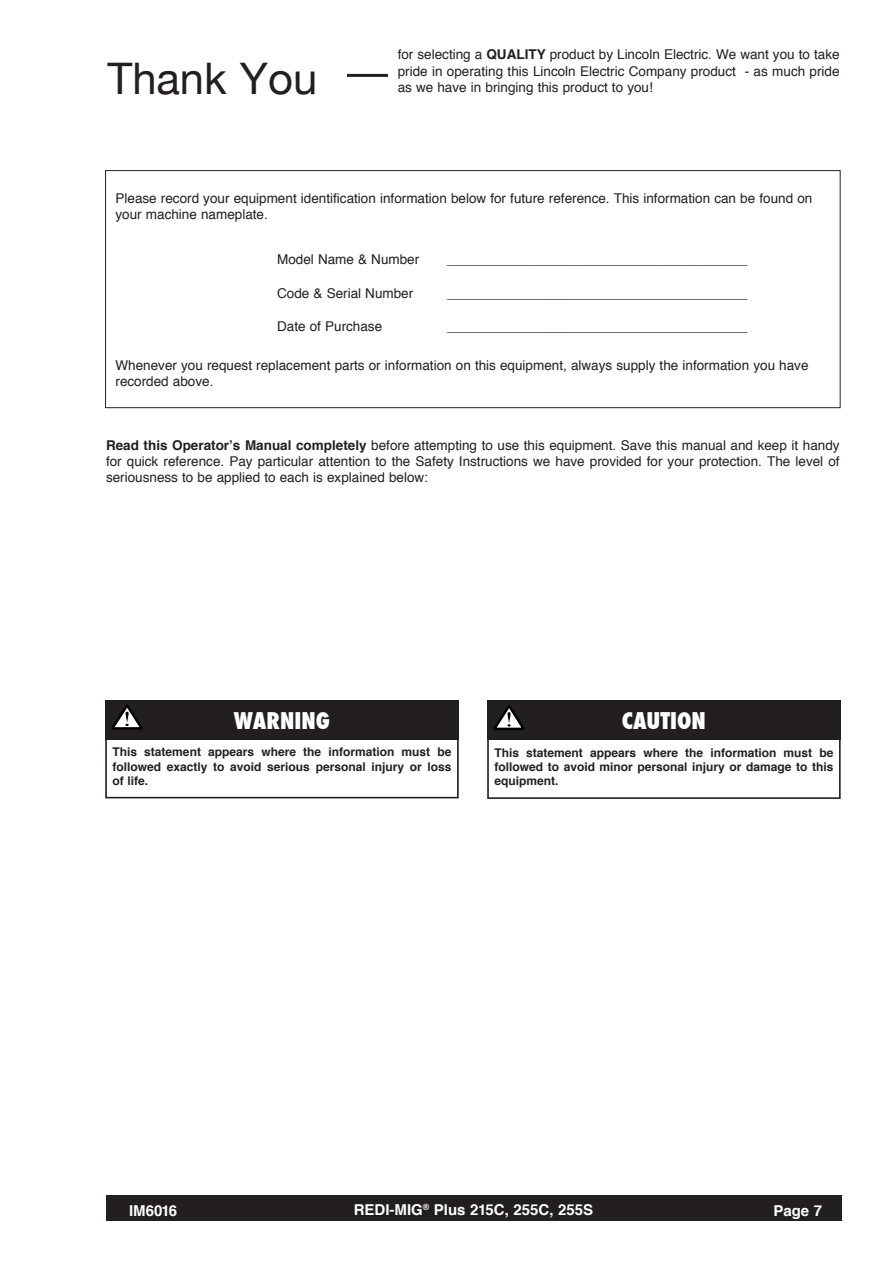
<style>
.page{position:relative;width:893px;height:1263px;background:#fff}
.page>*{position:absolute;margin:0;border:0;box-sizing:border-box;transform-origin:0 0}
.t1{font:43.5px "Helvetica Neue";color:#231f20}
.t2{font:800 condensed 22.5px "Futura";color:#fff}
.t3{font:700 15px "Helvetica";color:#fff}
.Text{font:13.5px/16.2px "Helvetica";color:#231f20}
.Text-2{font:700 12px/14.4px "Helvetica";color:#231f20;text-align:justify}
.s1{font-weight:700}
</style>
<div class="page">
<div style="left:106px;top:1195px;width:736px;height:25px;background:#231f20"></div>
<div style="left:105px;top:170px;width:736px;height:238px;border:1px solid #231f20"></div>
<hr style="left:347px;top:74px;width:41px;height:3px;background:#231f20">
<div style="left:105px;top:701px;width:354px;height:97px;border:2px solid #231f20"></div>
<div style="left:105px;top:700px;width:354px;height:39px;background:#231f20"></div>
<svg style="left:113px;top:705px;width:30px;height:25px"></svg>
<div style="left:487px;top:701px;width:354px;height:98px;border:2px solid #231f20"></div>
<div style="left:487px;top:700px;width:354px;height:40px;background:#231f20"></div>
<svg style="left:495px;top:705px;width:30px;height:25px"></svg>
<p class="t1" style="left:107px;top:52px;width:211px">Thank You</p>
<p class="Text" style="left:398px;top:47px;width:443px;text-align:justify">for selecting a <span class="s1">QUALITY</span> product by Lincoln Electric. We want you to take pride in operating this Lincoln Electric Company product - as much pride as we have in bringing this product to you!</p>
<p class="Text" style="left:116px;top:191px;width:698px">Please record your equipment identification information below for future reference. This information can be found on your machine nameplate.</p>
<p class="Text" style="left:277px;top:252px;width:144px">Model Name &amp; Number</p>
<p class="Text" style="left:447px;top:252px;width:302px">________________________________________</p>
<p class="Text" style="left:277px;top:285px;width:138px">Code &amp; Serial Number</p>
<p class="Text" style="left:447px;top:285px;width:302px">________________________________________</p>
<p class="Text" style="left:277px;top:318px;width:107px">Date of Purchase</p>
<p class="Text" style="left:447px;top:318px;width:302px">________________________________________</p>
<p class="Text" style="left:116px;top:357px;width:694px">Whenever you request replacement parts or information on this equipment, always supply the information you have recorded above.</p>
<p class="Text" style="left:106px;top:437px;width:735px;text-align:justify"><span class="s1">Read this Operator’s Manual completely</span> before attempting to use this equipment. Save this manual and keep it handy for quick reference. Pay particular attention to the Safety Instructions we have provided for your protection. The level of seriousness to be applied to each is explained below:</p>
<p class="t2" style="left:234px;top:705px;width:98px">WARNING</p>
<p class="Text-2" style="left:112px;top:745px;width:340px">This statement appears where the information must be followed exactly to avoid serious personal injury or loss of life.</p>
<p class="t2" style="left:622px;top:706px;width:86px">CAUTION</p>
<p class="Text-2" style="left:494px;top:745px;width:340px">This statement appears where the information must be followed to avoid minor personal injury or damage to this equipment.</p>
<p class="t3" style="left:129px;top:1198px;width:50px">IM6016</p>
<p class="t3" style="left:354px;top:1197px;width:241px">REDI-MIG<sup>®</sup> Plus 215C, 255C, 255S</p>
<p class="t3" style="left:773px;top:1198px;width:50px">Page 7</p>
</div>
